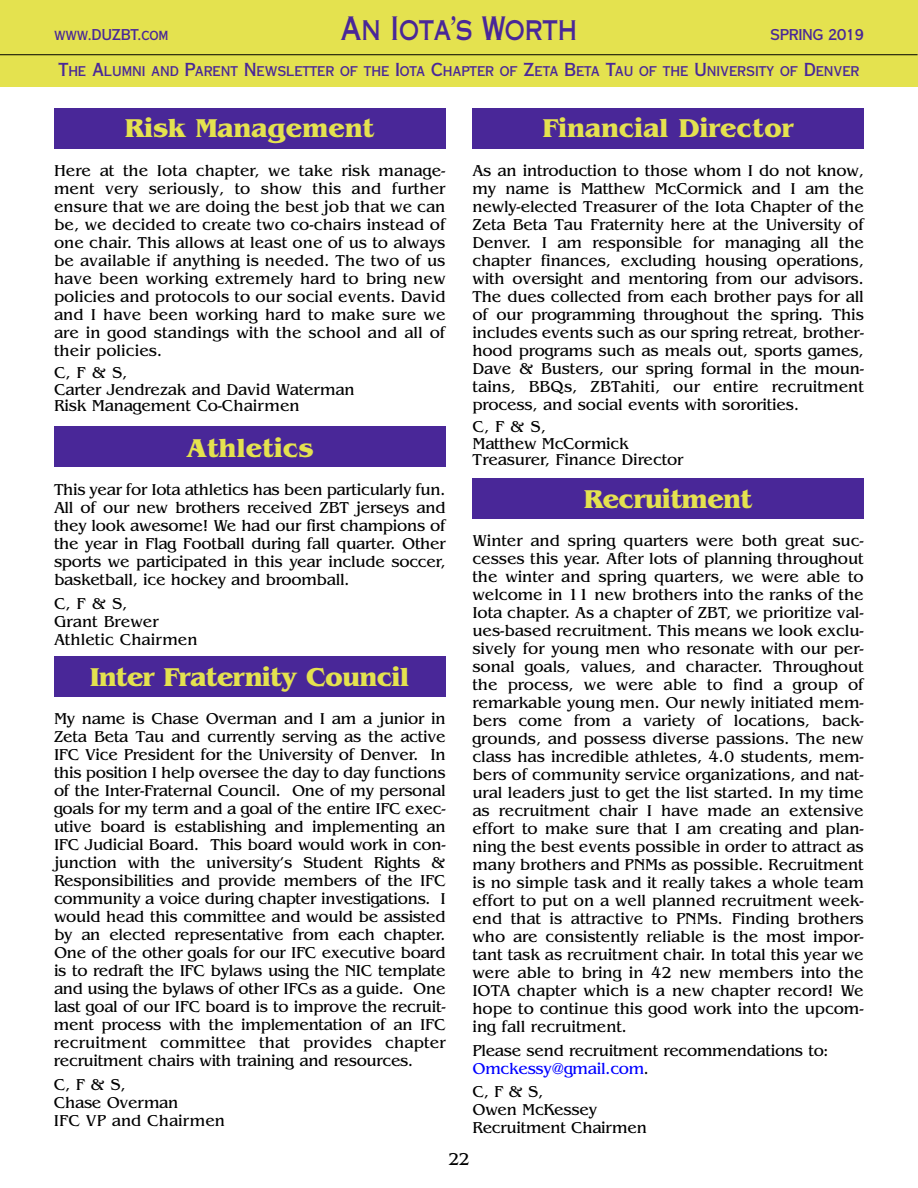
<style>
.page{position:relative;width:918px;height:1188px;background:#fff}
.page>*{position:absolute;margin:0;border:0;box-sizing:border-box;transform-origin:0 0}
.t1{font:32.4px "Copperplate Thirty One AB";letter-spacing:-.025em;color:#492798;scale:.74 1}
.t2{font:700 27px "Benguiat";color:#e4e24f}
.t3{font:700 27px "Benguiat";letter-spacing:-.02em;color:#e4e24f}
.t4{font:18px "Benguiat";color:#000}
.t5{font:16.5px/18px "Benguiat";letter-spacing:-.015em;color:#000}
.t6{font:15px "Copperplate Thirty AB";letter-spacing:-.02em;color:#492798}
.t7{font:13.5px "Copperplate Thirty AB";letter-spacing:-.01em;color:#492798}
.s1{font-size:18px}
.s2{color:#00f}
</style>
<div class="page">
<div style="left:0;top:0;width:918px;height:87px;background:#e4e24f"></div>
<hr style="left:0;top:54px;width:918px;height:1px;background:#000">
<div style="left:472px;top:478px;width:392px;height:41px;background:#492798"></div>
<div style="left:54px;top:656px;width:392px;height:41px;background:#492798"></div>
<div style="left:54px;top:108px;width:392px;height:40px;background:#492798"></div>
<div style="left:472px;top:108px;width:392px;height:40px;background:#492798"></div>
<div style="left:54px;top:427px;width:392px;height:40px;background:#492798"></div>
<h1 class="t1" style="left:340px;top:17px;width:322px">An Iota’s Worth</h1>
<p class="t6" style="left:54px;top:30px;width:116px">www.DUZBT.com</p>
<p class="t6" style="left:770px;top:30px;width:95px">SPRING 2019</p>
<p class="t7" style="left:58px;top:66px;width:803px"><span class="s1">T</span>HE <span class="s1">A</span>LUMNI AND <span class="s1">P</span>ARENT <span class="s1">N</span>EWSLETTER OF THE <span class="s1">I</span>OTA <span class="s1">C</span>HAPTER OF <span class="s1">Z</span>ETA <span class="s1">B</span>ETA <span class="s1">T</span>AU OF THE <span class="s1">U</span>NIVERSITY OF <span class="s1">D</span>ENVER</p>
<h2 class="t2" style="left:125px;top:112px;width:251px">Risk Management</h2>
<p class="t5" style="left:54px;top:161px;width:393px;text-align:justify">Here at the Iota chapter, we take risk manage&shy;ment very seriously, to show this and further ensure that we are doing the best job that we can be, we decided to create two co-chairs instead of one chair. This allows at least one of us to always be available if anything is needed. The two of us have been working extremely hard to bring new policies and protocols to our social events. David and I have been working hard to make sure we are in good standings with the school and all of their policies.</p>
<p class="t5" style="left:54px;top:364px;width:302px;line-height:16.5px">C, F &amp; S,<br>Carter Jendrezak and David Waterman<br>Risk Management Co-Chairmen</p>
<h2 class="t2" style="left:186px;top:432px;width:129px">Athletics</h2>
<p class="t5" style="left:54px;top:480px;width:393px;text-align:justify">This year for Iota athletics has been particularly fun.<br>All of our new brothers received ZBT jerseys and they look awesome! We had our first champions of the year in Flag Football during fall quarter. Other sports we participated in this year include soccer, basketball, ice hockey and broomball.</p>
<p class="t5" style="left:54px;top:594px;width:145px">C, F &amp; S,<br>Grant Brewer<br>Athletic Chairmen</p>
<h2 class="t3" style="left:90px;top:661px;width:321px">Inter Fraternity Council</h2>
<p class="t5" style="left:54px;top:709px;width:393px;text-align:justify">My name is Chase Overman and I am a junior in Zeta Beta Tau and currently serving as the active IFC Vice President for the University of Denver. In this position I help oversee the day to day functions of the Inter-Fraternal Council. One of my personal goals for my term and a goal of the entire IFC exec&shy;utive board is establishing and implementing an IFC Judicial Board. This board would work in con&shy;junction with the university’s Student Rights &amp; Responsibilities and provide members of the IFC community a voice during chapter investigations. I would head this committee and would be assisted by an elected representative from each chapter.<br>One of the other goals for our IFC executive board is to redraft the IFC bylaws using the NIC template and using the bylaws of other IFCs as a guide. One last goal of our IFC board is to improve the recruit&shy;ment process with the implementation of an IFC recruitment committee that provides chapter recruitment chairs with training and resources.</p>
<p class="t5" style="left:54px;top:1075px;width:173px">C, F &amp; S,<br>Chase Overman<br>IFC VP and Chairmen</p>
<h2 class="t2" style="left:543px;top:112px;width:252px">Financial Director</h2>
<p class="t5" style="left:472px;top:161px;width:393px;text-align:justify">As an introduction to those whom I do not know, my name is Matthew McCormick and I am the newly-elected Treasurer of the Iota Chapter of the Zeta Beta Tau Fraternity here at the University of Denver. I am responsible for managing all the chapter finances, excluding housing operations, with oversight and mentoring from our advisors.<br>The dues collected from each brother pays for all of our programming throughout the spring. This includes events such as our spring retreat, brother&shy;hood programs such as meals out, sports games, Dave &amp; Busters, our spring formal in the moun&shy;tains, BBQs, ZBTahiti, our entire recruitment process, and social events with sororities.</p>
<p class="t5" style="left:472px;top:418px;width:158px;line-height:16.5px">C, F &amp; S,<br>Matthew McCormick</p>
<p class="t5" style="left:472px;top:450px;width:212px">Treasurer, Finance Director</p>
<h2 class="t3" style="left:584px;top:483px;width:170px">Recruitment</h2>
<p class="t5" style="left:472px;top:532px;width:393px;text-align:justify">Winter and spring quarters were both great suc&shy;cesses this year. After lots of planning throughout the winter and spring quarters, we were able to welcome in 11 new brothers into the ranks of the Iota chapter. As a chapter of ZBT, we prioritize val&shy;ues-based recruitment. This means we look exclu&shy;sively for young men who resonate with our per&shy;sonal goals, values, and character. Throughout the process, we were able to find a group of remarkable young men. Our newly initiated mem&shy;bers come from a variety of locations, back&shy;grounds, and possess diverse passions. The new class has incredible athletes, 4.0 students, mem&shy;bers of community service organizations, and nat&shy;ural leaders just to get the list started. In my time as recruitment chair I have made an extensive effort to make sure that I am creating and plan&shy;ning the best events possible in order to attract as many brothers and PNMs as possible. Recruitment is no simple task and it really takes a whole team effort to put on a well planned recruitment week&shy;end that is attractive to PNMs. Finding brothers who are consistently reliable is the most impor&shy;tant task as recruitment chair. In total this year we were able to bring in 42 new members into the IOTA chapter which is a new chapter record! We hope to continue this good work into the upcom&shy;ing fall recruitment.</p>
<p class="t5" style="left:472px;top:1042px;width:358px">Please send recruitment recommendations to:<br><span class="s2">Omckessy@gmail.com</span>.</p>
<p class="t5" style="left:472px;top:1082px;width:176px">C, F &amp; S,<br>Owen McKessey<br>Recruitment Chairmen</p>
<p class="t4" style="left:448px;top:1148px;width:23px">22</p>
</div>
